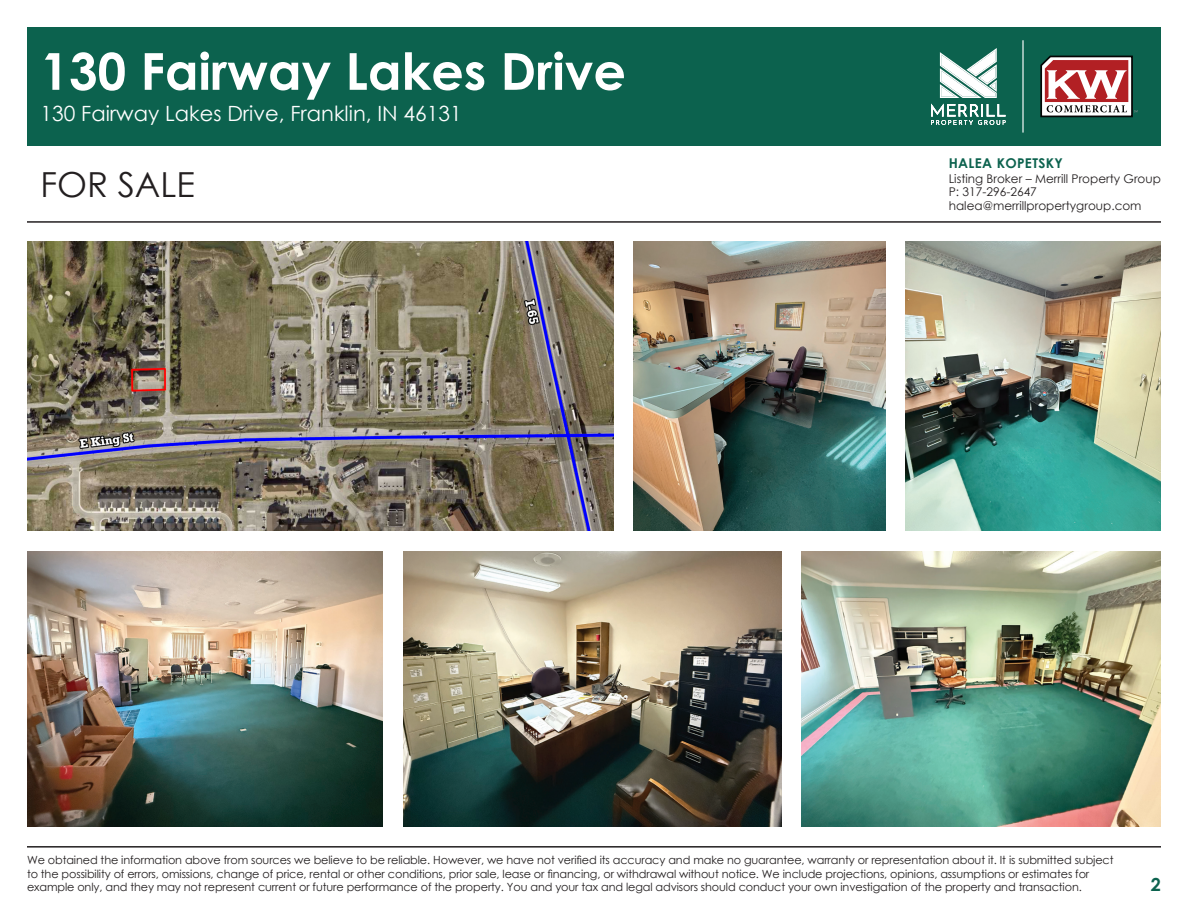
<style>
.page{position:relative;width:1188px;height:918px;background:#fff}
.page>*{position:absolute;margin:0;border:0;box-sizing:border-box;transform-origin:0 0}
.t1{font:700 51px "Century Gothic";color:#fff}
.t2{font:34.5px "Century Gothic";color:#231f20}
.t3{font:21px "Century Gothic";color:#fff}
.t4{font:700 18px "Century Gothic";color:#0c624e}
.t5{font:700 13.5px "Century Gothic";letter-spacing:.025em;color:#0c624e}
.t6{font:12px/13.5px "Century Gothic";color:#231f20}
.t7{font:11.25px/13.5px "Century Gothic";letter-spacing:-.01em;color:#231f20}
</style>
<div class="page">
<div style="left:27px;top:27px;width:1134px;height:119px;background:#0c624e"></div>
<hr style="left:27px;top:846px;width:1134px;height:2px;background:#231f20">
<hr style="left:27px;top:221px;width:1134px;height:2px;background:#231f20">
<hr style="left:1022px;top:40px;width:2px;height:93px;background:#fff">
<svg style="left:931px;top:104px;width:75px;height:21px"></svg>
<svg style="left:940px;top:48px;width:57px;height:50px"></svg>
<svg style="left:1040px;top:55px;width:98px;height:63px;background:#b18281"></svg>
<img style="left:633px;top:242px;width:252px;height:289px">
<img style="left:802px;top:551px;width:359px;height:276px">
<img style="left:27px;top:551px;width:356px;height:276px">
<img style="left:906px;top:242px;width:255px;height:289px">
<img style="left:403px;top:551px;width:378px;height:276px">
<img style="left:27px;top:242px;width:586px;height:289px">
<h1 class="t1" style="left:40px;top:33px;width:587px">130 Fairway Lakes Drive</h1>
<h3 class="t3" style="left:40px;top:99px;width:423px">130 Fairway Lakes Drive, Franklin, IN 46131</h3>
<h2 class="t2" style="left:40px;top:161px;width:156px">FOR SALE</h2>
<p class="t5" style="left:949px;top:153px;width:116px">HALEA KOPETSKY</p>
<p class="t6" style="left:949px;top:172px;width:214px">Listing Broker – Merrill Property Group<br>P: 317-296-2647 halea@merrillpropertygroup.com</p>
<p class="t7" style="left:27px;top:853px;width:1088px">We obtained the information above from sources we believe to be reliable. However, we have not verified its accuracy and make no guarantee, warranty or representation about it. It is submitted subject to the possibility of errors, omissions, change of price, rental or other conditions, prior sale, lease or financing, or withdrawal without notice. We include projections, opinions, assumptions or estimates for example only, and they may not represent current or future performance of the property. You and your tax and legal advisors should conduct your own investigation of the property and transaction.</p>
<h3 class="t4" style="left:1151px;top:871px;width:12px">2</h3>
</div>
